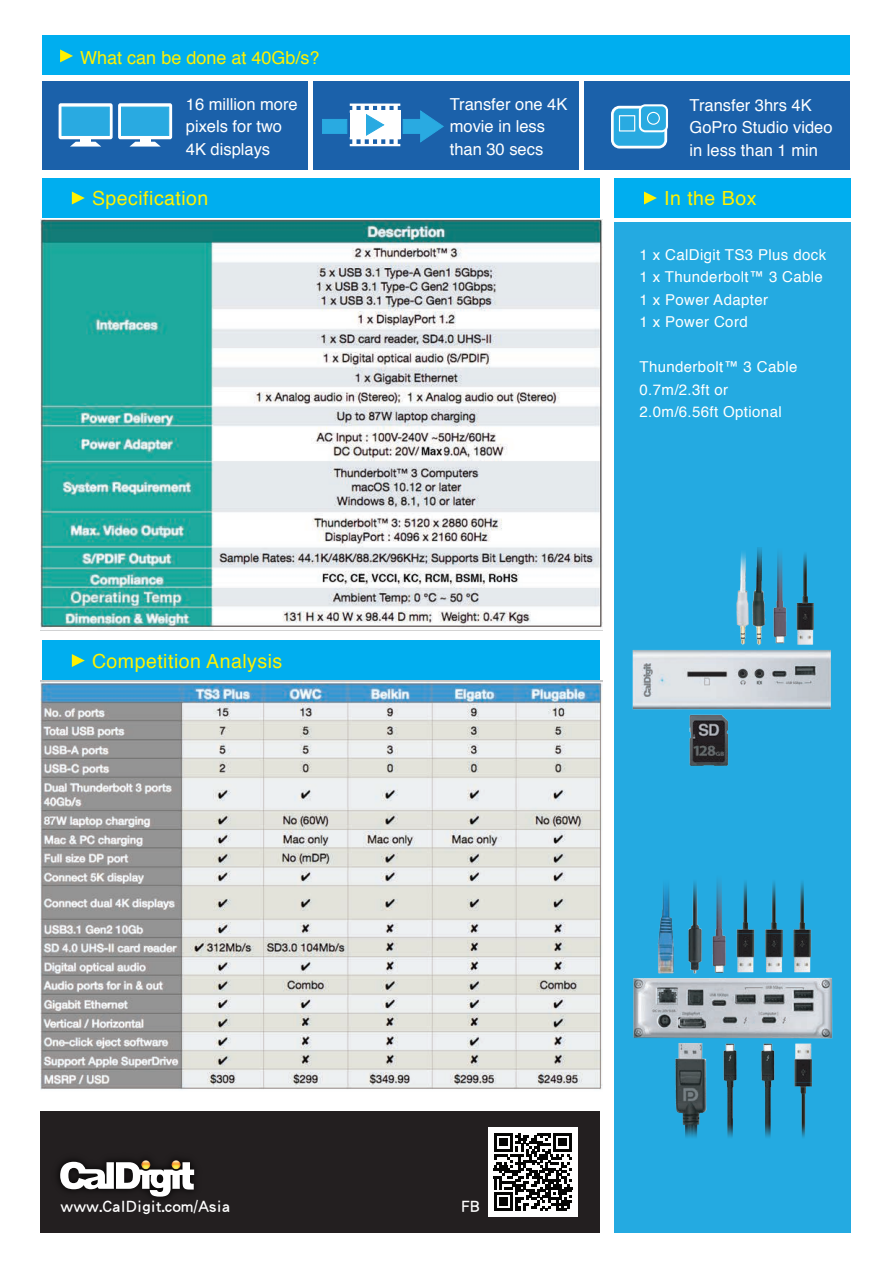
<style>
.page{position:relative;width:893px;height:1263px;background:#fff}
.page>*{position:absolute;margin:0;border:0;box-sizing:border-box;transform-origin:0 0}
.t1{font:19.5px "Helvetica";letter-spacing:.025em;color:#fff101}
.t2{font:18px "Helvetica";color:#fff101}
.t3{font:16.95px "DF Hei Std W7";color:#fff}
.t4{font:16.5px/22.5px "Helvetica";color:#fff}
.t5{font:15px/22.5px "Helvetica";letter-spacing:.025em;color:#fff}
</style>
<div class="page">
<div style="left:43px;top:178px;width:557px;height:39px;background:#00aeef"></div>
<svg style="left:72px;top:192px;width:13px;height:12px"></svg>
<div style="left:615px;top:178px;width:236px;height:39px;background:#00aeef"></div>
<svg style="left:644px;top:192px;width:13px;height:12px"></svg>
<div style="left:615px;top:223px;width:236px;height:1010px;background:#24aae1"></div>
<img style="left:576px;top:873px;width:257px;height:271px">
<img style="left:602px;top:547px;width:229px;height:266px">
<div style="left:43px;top:36px;width:807px;height:39px;background:#00aeef"></div>
<svg style="left:60px;top:49px;width:13px;height:13px"></svg>
<div style="left:42px;top:81px;width:265px;height:88px;background:#1b61aa"></div>
<div style="left:313px;top:81px;width:265px;height:88px;background:#1b61aa"></div>
<div style="left:585px;top:81px;width:265px;height:88px;background:#1b61aa"></div>
<svg style="left:59px;top:103px;width:54px;height:36px"></svg>
<div style="left:62px;top:107px;width:47px;height:29px;background:#29aae1"></div>
<hr style="left:81px;top:138px;width:10px;height:4px;background:#fff">
<svg style="left:70px;top:142px;width:31px;height:5px"></svg>
<div style="left:118px;top:103px;width:54px;height:36px;background:linear-gradient(to right,#fff,#fff);border-radius:2px"></div>
<div style="left:121px;top:107px;width:48px;height:29px;background:#29aae1"></div>
<hr style="left:140px;top:138px;width:10px;height:4px;background:#fff">
<svg style="left:129px;top:142px;width:32px;height:5px"></svg>
<svg style="left:350px;top:104px;width:50px;height:42px;background:#d2e6f3"></svg>
<div style="left:322px;top:119px;width:25px;height:15px;background:#29aae1"></div>
<div style="left:403px;top:119px;width:26px;height:15px;background:#29aae1"></div>
<svg style="left:420px;top:110px;width:24px;height:32px"></svg>
<svg style="left:611px;top:104px;width:57px;height:45px;background:#5fbbe5"></svg>
<div style="left:40px;top:1112px;width:560px;height:121px;background:#231f20"></div>
<img style="left:40px;top:1111px;width:209px;height:87px">
<svg style="left:60px;top:1160px;width:134px;height:36px"></svg>
<div style="left:488px;top:1127px;width:90px;height:89px;background:#fff"></div>
<svg style="left:494px;top:1133px;width:78px;height:78px"></svg>
<img style="left:41px;top:219px;width:561px;height:873px">
<p class="t2" style="left:80px;top:43px;width:241px">What can be done at 40Gb/s?</p>
<p class="t4" style="left:186px;top:93px;width:113px">16 million more pixels for two<br>4K displays</p>
<p class="t4" style="left:450px;top:93px;width:119px">Transfer one 4K movie in less than 30 secs</p>
<p class="t4" style="left:689px;top:94px;width:145px">Transfer 3hrs 4K<br>GoPro Studio video in less than 1 min</p>
<h1 class="t1" style="left:92px;top:183px;width:118px">Specification</h1>
<h1 class="t1" style="left:664px;top:183px;width:94px">In the Box</h1>
<h1 class="t1" style="left:92px;top:646px;width:192px">Competition Analysis</h1>
<p class="t5" style="left:639px;top:244px;width:188px">1 x CalDigit TS3 Plus dock<br>1 x Thunderbolt™ 3 Cable<br>1 x Power Adapter<br>1 x Power Cord</p>
<p class="t5" style="left:639px;top:356px;width:160px">Thunderbolt™ 3 Cable<br>0.7m/2.3ft or<br>2.0m/6.56ft Optional</p>
<p class="t3" style="left:60px;top:1197px;width:171px">www.CalDigit.com/Asia</p>
<p class="t3" style="left:461px;top:1197px;width:20px">FB</p>
</div>
